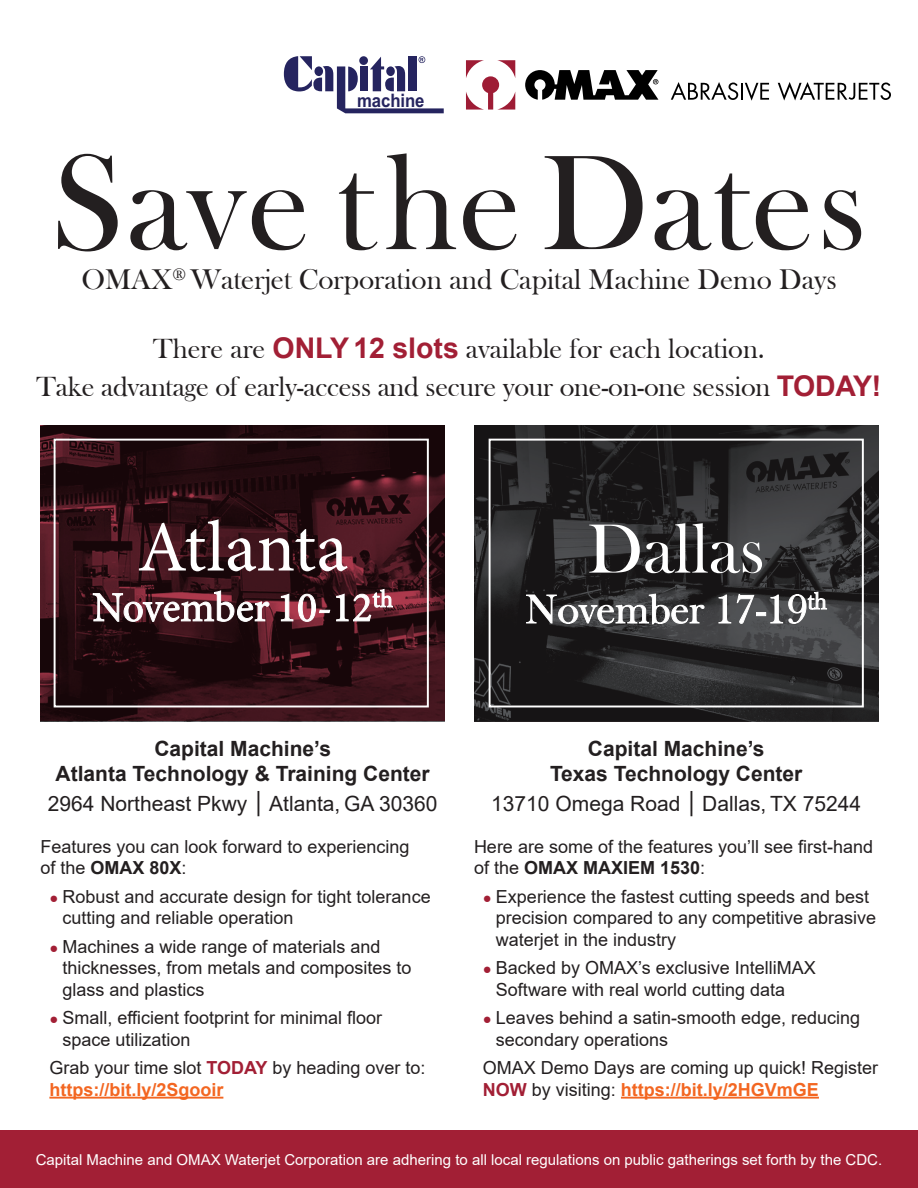
<style>
.page{position:relative;width:918px;height:1188px;background:#fff}
.page>*{position:absolute;margin:0;border:0;box-sizing:border-box;transform-origin:0 0}
.t1{font:139.5px "Bask Old Face";letter-spacing:.02em;color:#231f20}
.t2{font:29.25px "Bask Old Face";color:#231f20}
.t3{font:28.5px/37.5px "Bask Old Face";letter-spacing:-.01em;color:#231f20;text-align:center}
.t4{font:700 21px/25.2px "Arial";color:#231f20;text-align:center}
.t5{font:21px "Arial";color:#231f20}
.t6{font:700 18.6px "Arial";letter-spacing:-.005em;color:#25245f;scale:.9 1}
.t7{font:18px/21.6px "Arial";color:#231f20}
.t8{font:15px "Arial";color:#fff}
.s1{font-family:"Arial";font-weight:700;color:#a21f35}
.s2{font-family:"Franklin Gothic"}
.s3{font-weight:700}
.s4{font-size:14.85px;color:#a21f35}
.s5{font-weight:700;color:#a21f35}
.s6{font-weight:700;color:#f36621}
</style>
<div class="page">
<svg style="left:40px;top:425px;width:405px;height:296px;background:#2f0f15"></svg>
<svg style="left:671px;top:82px;width:98px;height:19px"></svg>
<svg style="left:778px;top:82px;width:113px;height:19px"></svg>
<svg style="left:466px;top:60px;width:49px;height:50px"></svg>
<svg style="left:525px;top:70px;width:133px;height:30px"></svg>
<svg style="left:284px;top:56px;width:160px;height:57px"></svg>
<svg style="left:474px;top:425px;width:404px;height:296px;background:#29282a"></svg>
<div style="left:489px;top:439px;width:375px;height:268px;border:2px solid #fff"></div>
<svg style="left:526px;top:591px;width:301px;height:34px"></svg>
<svg style="left:589px;top:523px;width:173px;height:50px"></svg>
<hr style="left:621px;top:1097px;width:198px;height:2px;background:#f36621">
<hr style="left:49px;top:1097px;width:174px;height:2px;background:#f36621">
<div style="left:54px;top:439px;width:375px;height:268px;border:2px solid #fff"></div>
<svg style="left:92px;top:588px;width:301px;height:34px"></svg>
<svg style="left:139px;top:519px;width:209px;height:52px"></svg>
<div style="left:0;top:1131px;width:918px;height:57px;background:#a21f35"></div>
<p class="t6" style="left:357px;top:87px;width:76px">machine</p>
<p class="t1" style="left:51px;top:126px;width:817px">Save the Dates</p>
<p class="t2" style="left:81px;top:264px;width:757px">OMAX<sup>®</sup> Waterjet Corporation and Capital Machine Demo Days</p>
<p class="t3" style="left:37px;top:331px;width:846px">There are <span class="s1">ONLY 12 slots</span> available for each location.<br>Take advantage of early-access and secure your one-on-one session <span class="s1">TODAY!</span></p>
<p class="t4" style="left:56px;top:736px;width:376px">Capital Machine’s<br>Atlanta Technology &amp; Training Center</p>
<p class="t5" style="left:48px;top:790px;width:391px">2964 Northeast Pkwy <span class="s2">│</span> Atlanta, GA 30360</p>
<p class="t7" style="left:40px;top:836px;width:371px">Features you can look forward to experiencing of the <span class="s3">OMAX 80X</span>:</p>
<p class="t7" style="left:62px;top:885px;width:370px;text-indent:-13px"><span class="s4">●</span> Robust and accurate design for tight tolerance cutting and reliable operation</p>
<p class="t7" style="left:62px;top:935px;width:351px;text-indent:-13px"><span class="s4">●</span> Machines a wide range of materials and thicknesses, from metals and composites to glass and plastics</p>
<p class="t7" style="left:62px;top:1007px;width:321px;text-indent:-13px"><span class="s4">●</span> Small, efficient footprint for minimal floor space utilization</p>
<p class="t7" style="left:49px;top:1057px;width:378px">Grab your time slot <span class="s5">TODAY</span> by heading over to: <span class="s6">https://bit.ly/2Sgooir</span></p>
<p class="t4" style="left:550px;top:736px;width:254px">Capital Machine’s<br>Texas Technology Center</p>
<p class="t5" style="left:491px;top:790px;width:371px">13710 Omega Road <span class="s2">│</span> Dallas, TX 75244</p>
<p class="t7" style="left:474px;top:836px;width:401px">Here are some of the features you’ll see first-hand of the <span class="s3">OMAX MAXIEM 1530</span>:</p>
<p class="t7" style="left:496px;top:885px;width:382px;text-indent:-13px"><span class="s4">●</span> Experience the fastest cutting speeds and best precision compared to any competitive abrasive waterjet in the industry</p>
<p class="t7" style="left:496px;top:957px;width:321px;text-indent:-13px"><span class="s4">●</span> Backed by OMAX’s exclusive IntelliMAX<br>Software with real world cutting data</p>
<p class="t7" style="left:496px;top:1007px;width:366px;text-indent:-13px"><span class="s4">●</span> Leaves behind a satin-smooth edge, reducing secondary operations</p>
<p class="t7" style="left:483px;top:1057px;width:397px">OMAX Demo Days are coming up quick! Register<br><span class="s5">NOW</span> by visiting: <span class="s6">https://bit.ly/2HGVmGE</span></p>
<p class="t8" style="left:36px;top:1149px;width:848px">Capital Machine and OMAX Waterjet Corporation are adhering to all local regulations on public gatherings set forth by the CDC.</p>
</div>
